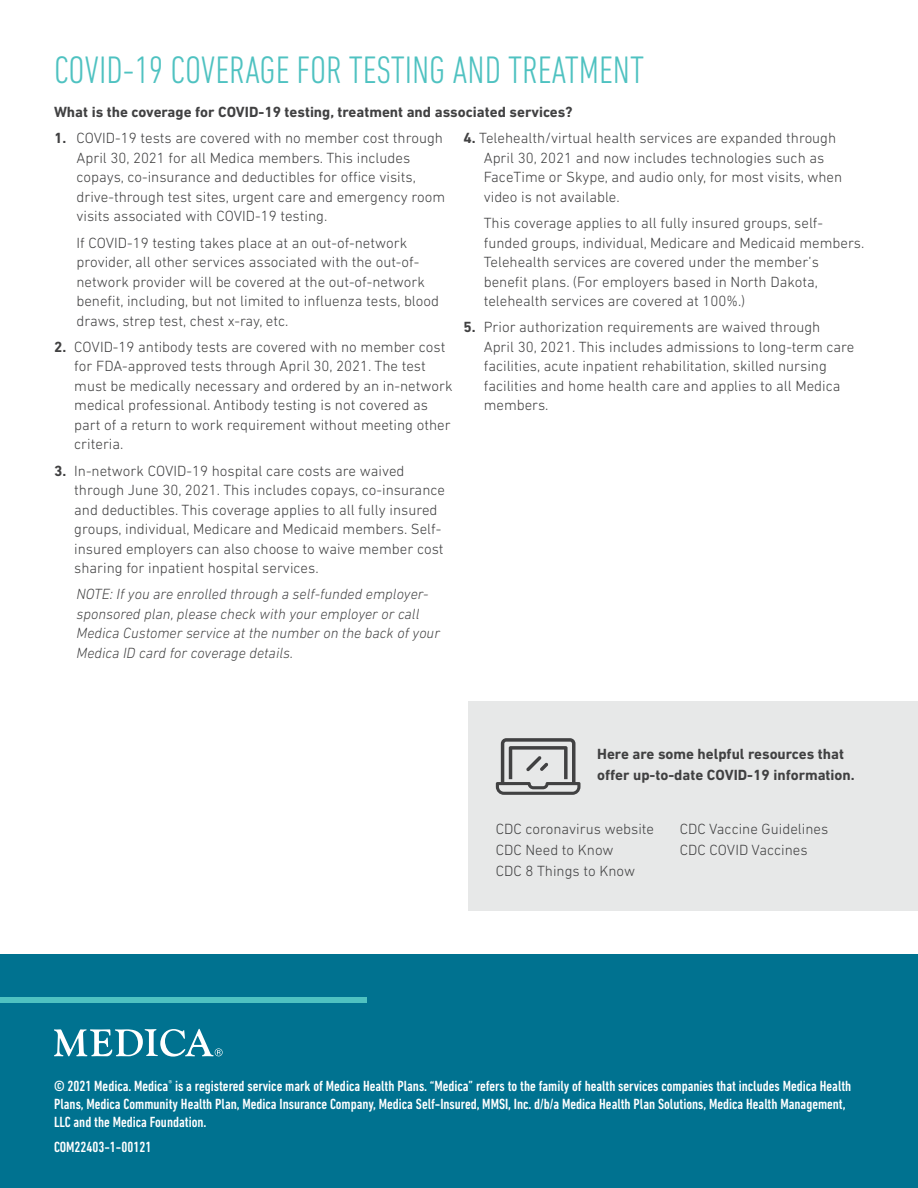
<style>
.page{position:relative;width:918px;height:1188px;background:#fff}
.page>*{position:absolute;margin:0;border:0;box-sizing:border-box;transform-origin:0 0}
.t1{font:300 condensed 39px "DIN Next LT Pro";color:#4fc2c1}
.Text{font:300 15px/19.5px "DIN Next LT Pro";color:#414142}
.t2{font:500 condensed 15px/18px "DIN Next LT Pro";color:#fff}
.Text-2{font:italic 300 15px/19.5px "DIN Next LT Pro";color:#414142}
.Text-3{font:700 15px/21px "DIN Next LT Pro";color:#414142}
.s1{font-weight:700}
</style>
<div class="page">
<div style="left:468px;top:701px;width:450px;height:210px;background:#e7e8e8"></div>
<svg style="left:496px;top:738px;width:85px;height:57px"></svg>
<div style="left:0;top:954px;width:918px;height:234px;background:#007290"></div>
<svg style="left:54px;top:1029px;width:169px;height:28px"></svg>
<div style="left:0;top:998px;width:366px;height:5px;background:#4fc2c1"></div>
<p class="t1" style="left:54px;top:48px;width:592px">COVID-19 COVERAGE FOR TESTING AND TREATMENT</p>
<p class="Text-3" style="left:54px;top:101px;width:520px">What is the coverage for COVID-19 testing, treatment and associated services?</p>
<p class="Text" style="left:76px;top:128px;width:370px;text-indent:-22px"><span class="s1">1.</span> COVID-19 tests are covered with no member cost through April 30, 2021 for all Medica members. This includes copays, co-insurance and deductibles for office visits, drive-through test sites, urgent care and emergency room visits associated with COVID-19 testing.</p>
<p class="Text" style="left:76px;top:232px;width:364px">If COVID-19 testing takes place at an out-of-network provider, all other services associated with the out-of&shy;network provider will be covered at the out-of-network benefit, including, but not limited to influenza tests, blood draws, strep test, chest x-ray, etc.</p>
<p class="Text" style="left:74px;top:337px;width:380px;text-indent:-20px"><span class="s1">2.</span> COVID-19 antibody tests are covered with no member cost for FDA-approved tests through April 30, 2021. The test must be medically necessary and ordered by an in-network medical professional. Antibody testing is not covered as part of a return to work requirement without meeting other criteria.</p>
<p class="Text" style="left:74px;top:460px;width:372px;text-indent:-20px"><span class="s1">3.</span> In-network COVID-19 hospital care costs are waived through June 30, 2021. This includes copays, co-insurance and deductibles. This coverage applies to all fully insured groups, individual, Medicare and Medicaid members. Self&shy;insured employers can also choose to waive member cost sharing for inpatient hospital services.</p>
<p class="Text-2" style="left:76px;top:584px;width:365px">NOTE: If you are enrolled through a self-funded employer&shy;sponsored plan, please check with your employer or call Medica Customer service at the number on the back of your Medica ID card for coverage details.</p>
<p class="Text" style="left:484px;top:128px;width:360px;text-indent:-20px"><span class="s1">4.</span> Telehealth/virtual health services are expanded through April 30, 2021 and now includes technologies such as FaceTime or Skype, and audio only, for most visits, when video is not available.</p>
<p class="Text" style="left:484px;top:213px;width:382px">This coverage applies to all fully insured groups, self&shy;funded groups, individual, Medicare and Medicaid members.<br>Telehealth services are covered under the member’s benefit plans. (For employers based in North Dakota, telehealth services are covered at 100%.)</p>
<p class="Text" style="left:484px;top:317px;width:372px;text-indent:-20px"><span class="s1">5.</span> Prior authorization requirements are waived through April 30, 2021. This includes admissions to long-term care facilities, acute inpatient rehabilitation, skilled nursing facilities and home health care and applies to all Medica members.</p>
<p class="Text-3" style="left:597px;top:743px;width:259px">Here are some helpful resources that offer up-to-date COVID-19 information.</p>
<p class="Text" style="left:496px;top:819px;width:160px">CDC coronavirus website</p>
<p class="Text" style="left:496px;top:840px;width:119px">CDC Need to Know</p>
<p class="Text" style="left:496px;top:861px;width:141px">CDC 8 Things to Know</p>
<p class="Text" style="left:680px;top:819px;width:150px">CDC Vaccine Guidelines</p>
<p class="Text" style="left:680px;top:840px;width:129px">CDC COVID Vaccines</p>
<p class="t2" style="left:54px;top:1077px;width:799px">© 2021 Medica. Medica<sup>®</sup> is a registered service mark of Medica Health Plans. “Medica” refers to the family of health services companies that includes Medica Health<br>Plans, Medica Community Health Plan, Medica Insurance Company, Medica Self-Insured, MMSI, Inc. d/b/a Medica Health Plan Solutions, Medica Health Management,<br>LLC and the Medica Foundation.</p>
<p class="t2" style="left:54px;top:1138px;width:99px">COM22403-1-00121</p>
</div>
